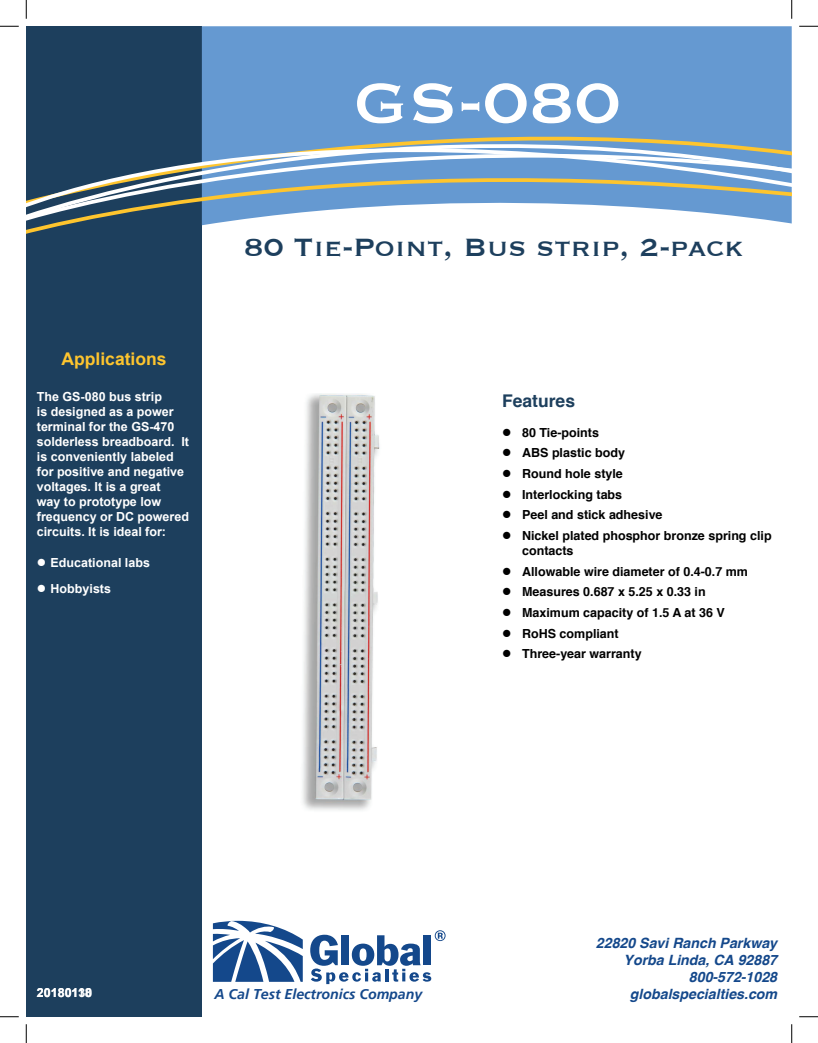
<style>
.page{position:relative;width:818px;height:1043px;background:#fff}
.page>*{position:absolute;margin:0;border:0;box-sizing:border-box;transform-origin:0 0}
.t1{font:75px "Copperplate";color:#fff}
.t2{font:32.5px "Copperplate";color:#1d3f5d}
.t3{font:700 17.5px "Arial";color:#fec52e}
.t4{font:700 17.5px "Helvetica";color:#1d3f5d}
.t5{font:italic 700 14.12px/17px "Helvetica";color:#14488b;text-align:right}
.t6{font:italic 700 14.12px "Frutiger LT";color:#14488b}
.t7{font:700 12.5px/20.6px "Helvetica";color:#000}
.t8{font:700 12.5px/15px "Arial";color:#fff}
</style>
<div class="page">
<div style="left:26px;top:26px;width:176px;height:990px;background:#1d3f5d"></div>
<svg style="left:310px;top:930px;width:135px;height:54px"></svg>
<svg style="left:213px;top:920px;width:90px;height:61px"></svg>
<div style="left:202px;top:26px;width:589px;height:56px;background:#6599d1"></div>
<svg style="left:26px;top:82px;width:765px;height:151px"></svg>
<svg style="left:26px;top:83px;width:765px;height:141px"></svg>
<img style="left:302px;top:393px;width:78px;height:417px">
<svg style="left:0;top:25px;width:19px;height:2px"></svg>
<svg style="left:799px;top:25px;width:19px;height:2px"></svg>
<svg style="left:0;top:1016px;width:19px;height:1px"></svg>
<svg style="left:799px;top:1016px;width:19px;height:1px"></svg>
<svg style="left:25px;top:0;width:2px;height:19px"></svg>
<svg style="left:25px;top:1024px;width:2px;height:18px"></svg>
<svg style="left:791px;top:0;width:1px;height:19px"></svg>
<svg style="left:791px;top:1024px;width:1px;height:18px"></svg>
<h3 class="t3" style="left:61px;top:347px;width:107px">Applications</h3>
<p class="t8" style="left:37px;top:390px;width:154px">The GS-080 bus strip<br>is designed as a power terminal for the GS-470 solderless breadboard. It is conveniently labeled for positive and negative voltages. It is a great<br>way to prototype low frequency or DC powered circuits. It is ideal for:</p>
<p class="t8" style="left:51px;top:549px;width:101px;line-height:26.2px">Educational labs<br>Hobbyists</p>
<h1 class="t1" style="left:354px;top:54px;width:268px">GS-080</h1>
<h2 class="t2" style="left:244px;top:226px;width:500px">80 Tie-Point, Bus strip, 2-pack</h2>
<h3 class="t4" style="left:502px;top:386px;width:74px">Features</h3>
<p class="t7" style="left:522px;top:422px;width:251px">80 Tie-points<br>ABS plastic body<br>Round hole style<br>Interlocking tabs<br>Peel and stick adhesive<br>Nickel plated phosphor bronze spring clip</p>
<p class="t7" style="left:522px;top:540px;width:227px">contacts<br>Allowable wire diameter of 0.4-0.7 mm<br>Measures 0.687 x 5.25 x 0.33 in<br>Maximum capacity of 1.5 A at 36 V<br>RoHS compliant<br>Three-year warranty</p>
<p class="t8" style="left:37px;top:985px;width:57px">20180130</p>
<p class="t8" style="left:78px;top:985px;width:15px">18</p>
<p class="t6" style="left:214px;top:986px;width:209px">A Cal Test Electronics Company</p>
<p class="t5" style="left:596px;top:934px;width:183px">22820 Savi Ranch Parkway<br>Yorba Linda, CA 92887<br>800-572-1028 globalspecialties.com</p>
</div>
